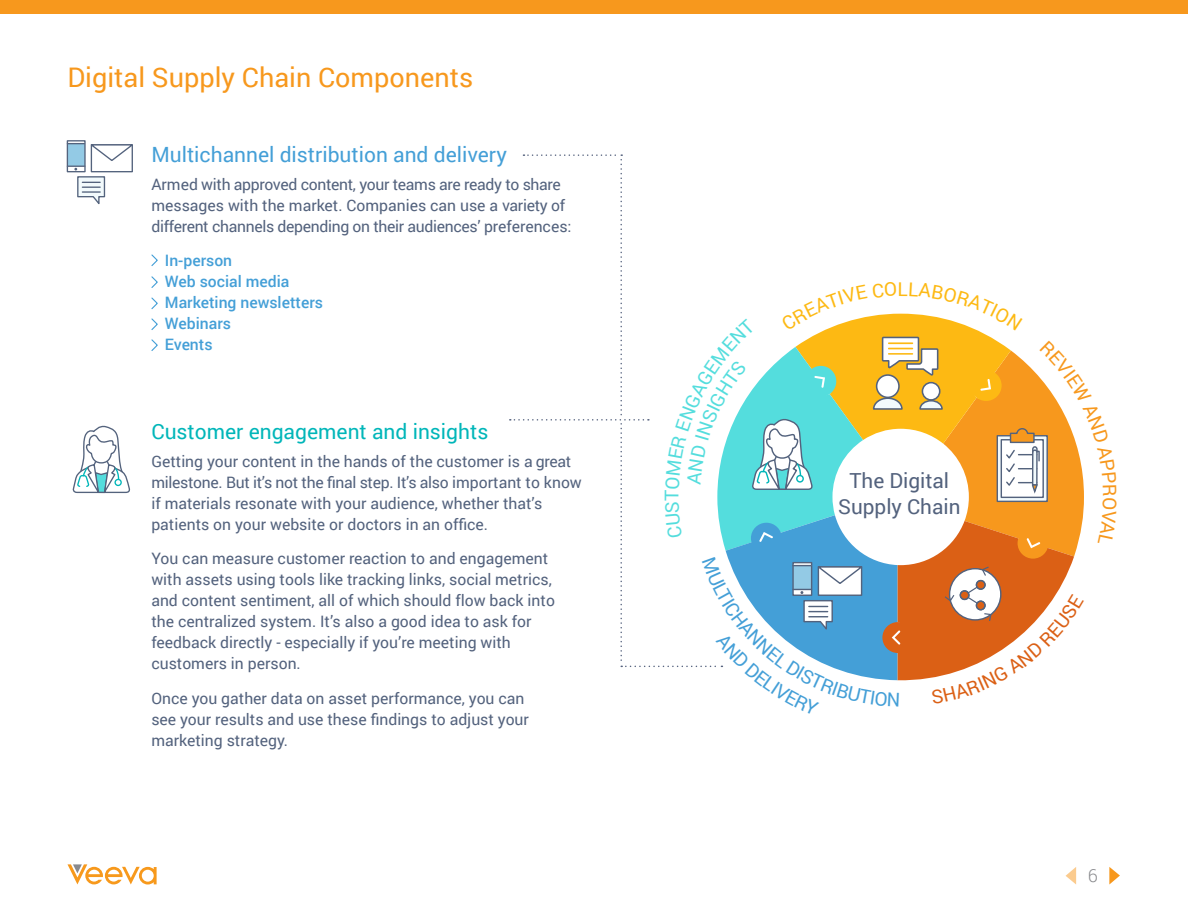
<style>
.page{position:relative;width:1188px;height:918px;background:#fff}
.page>*{position:absolute;margin:0;border:0;box-sizing:border-box;transform-origin:0 0}
.t1{font:27px "Roboto";color:#f7981d}
.t2{font:21px "Roboto";color:#449fd7}
.Body_Copy{font:21px "Roboto";color:#00b6b9}
.t3{font:20.7px/26px "Roboto";color:#53627d;text-align:center}
.t4{font:19.05px "Roboto";color:#fdb913}
.t5{font:19.05px "Roboto";color:#54dddd}
.t6{font:300 18px "Roboto";color:#898a8d}
.Body_Copy-2{font:15.75px/21px "Roboto";color:#53627d}
.Body_Copy-3{font:15.75px/21px "Roboto";letter-spacing:-.02em;color:#53627d}
.Body_Copy-4{font:500 15.75px/21px "Roboto";color:#449fd7}
</style>
<div class="page">
<svg style="left:68px;top:864px;width:89px;height:21px"></svg>
<svg style="left:1109px;top:867px;width:11px;height:18px"></svg>
<svg style="left:1066px;top:867px;width:10px;height:18px"></svg>
<svg style="left:151px;top:254px;width:7px;height:12px"></svg>
<svg style="left:151px;top:276px;width:7px;height:12px"></svg>
<svg style="left:151px;top:297px;width:7px;height:13px"></svg>
<svg style="left:151px;top:318px;width:7px;height:12px"></svg>
<svg style="left:151px;top:339px;width:7px;height:12px"></svg>
<div style="left:67px;top:140px;width:19px;height:32px;border:1px solid #54637d"></div>
<svg style="left:66px;top:142px;width:67px;height:63px"></svg>
<svg style="left:72px;top:425px;width:58px;height:69px"></svg>
<div style="left:0;top:0;width:1188px;height:14px;background:#f7981d"></div>
<svg style="left:510px;top:154px;width:574px;height:527px"></svg>
<p class="t1" style="left:68px;top:58px;width:407px">Digital Supply Chain Components</p>
<p class="t2" style="left:151px;top:140px;width:357px">Multichannel distribution and delivery</p>
<p class="Body_Copy-3" style="left:151px;top:173px;width:422px">Armed with approved content, your teams are ready to share messages with the market. Companies can use a variety of different channels depending on their audiences’ preferences:</p>
<p class="Body_Copy-4" style="left:165px;top:249px;width:160px">In-person<br>Web social media<br>Marketing newsletters<br>Webinars<br>Events</p>
<p class="Body_Copy" style="left:151px;top:417px;width:338px">Customer engagement and insights</p>
<p class="Body_Copy-2" style="left:151px;top:450px;width:432px">Getting your content in the hands of the customer is a great milestone. But it’s not the final step. It’s also important to know if materials resonate with your audience, whether that’s patients on your website or doctors in an office.</p>
<p class="Body_Copy-2" style="left:151px;top:548px;width:405px">You can measure customer reaction to and engagement with assets using tools like tracking links, social metrics, and content sentiment, all of which should flow back into the centralized system. It’s also a good idea to ask for feedback directly - especially if you’re meeting with customers in person.</p>
<p class="Body_Copy-2" style="left:151px;top:687px;width:379px">Once you gather data on asset performance, you can see your results and use these findings to adjust your marketing strategy.</p>
<p class="t5" style="left:658px;top:501px;width:13px;rotate:-90deg">T</p>
<p class="t4" style="left:898px;top:275px;width:12px">L</p>
<p class="t3" style="left:838px;top:467px;width:124px">The Digital<br>Supply Chain</p>
<p class="t6" style="left:1088px;top:863px;width:11px">6</p>
</div>
